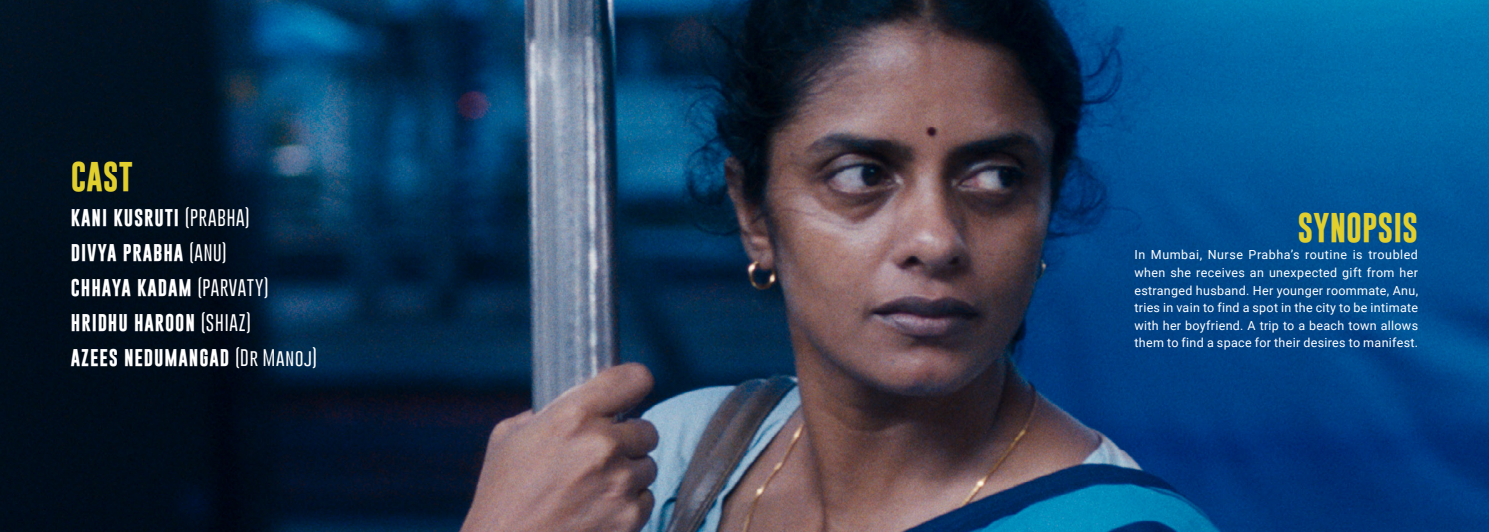
<style>
.page{position:relative;width:1489px;height:532px;background:#fff}
.page>*{position:absolute;margin:0;border:0;box-sizing:border-box;transform-origin:0 0}
.t1{font:700 30px "Gobold";color:#e1ce2f}
.t2{font:700 17.5px/35px "Gobold";letter-spacing:.05em;color:#fff}
.t3{font:12.5px/17.5px "Roboto";letter-spacing:.025em;color:#fff;text-align:justify}
.s1{font-weight:100}
</style>
<div class="page">
<img style="left:0;top:0;width:1488px;height:531px">
<h1 class="t1" style="left:71px;top:157px;width:63px">CAST</h1>
<h2 class="t2" style="left:71px;top:200px;width:247px">KANI KUSRUTI <span class="s1">(PRABHA)<br></span>DIVYA PRABHA <span class="s1">(ANU)<br></span>CHHAYA KADAM <span class="s1">(PARVATY)<br></span>HRIDHU HAROON <span class="s1">(SHIAZ)<br></span>AZEES NEDUMANGAD <span class="s1">(Dr Manoj)</span></h2>
<h1 class="t1" style="left:1297px;top:208px;width:122px">SYNOPSIS</h1>
<p class="t3" style="left:1134px;top:246px;width:285px">In Mumbai, Nurse Prabha’s routine is troubled when she receives an unexpected gift from her estranged husband. Her younger roommate, Anu, tries in vain to find a spot in the city to be intimate with her boyfriend. A trip to a beach town allows them to find a space for their desires to manifest.</p>
</div>
